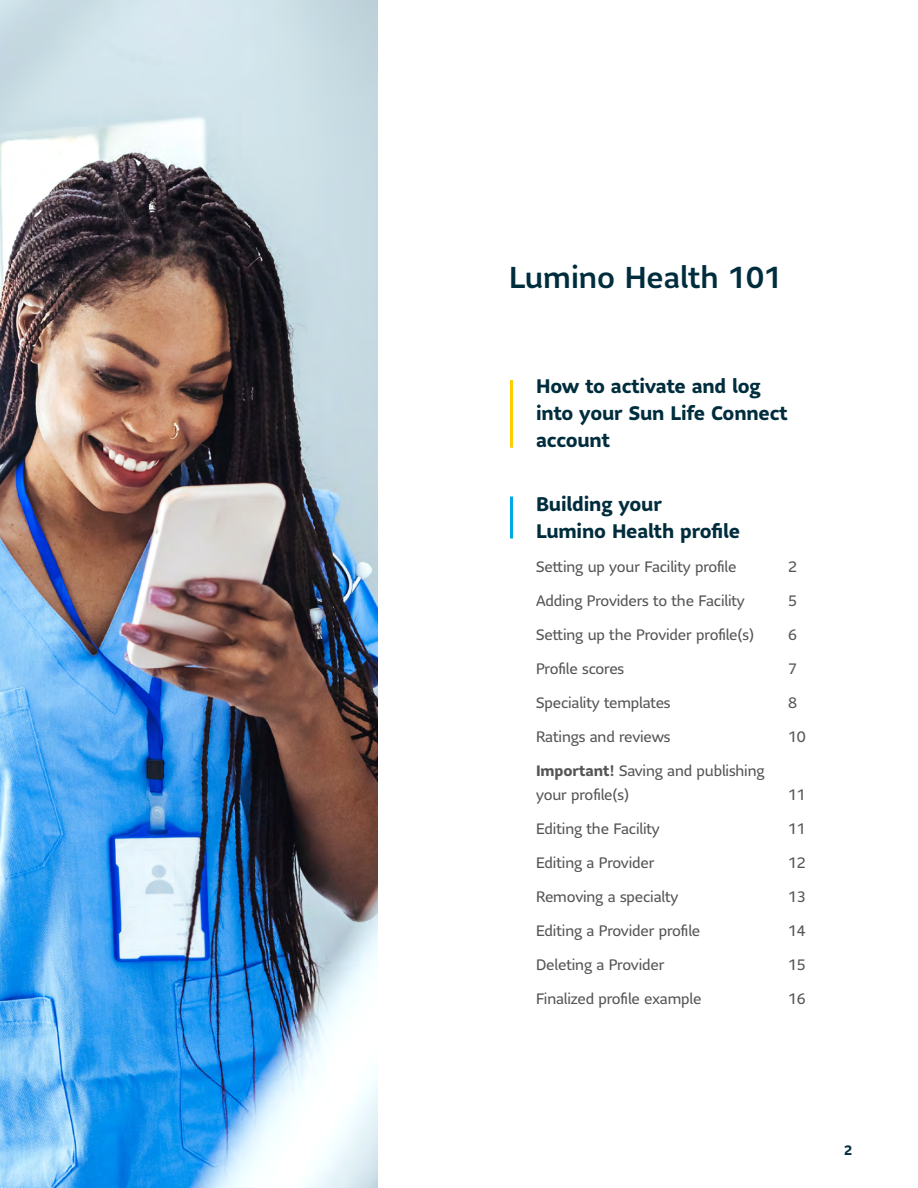
<style>
.page{position:relative;width:918px;height:1188px;background:#fff}
.page>*{position:absolute;margin:0;border:0;box-sizing:border-box;transform-origin:0 0}
.Headings{font:500 30px "Sun Life Sans";color:#002d3d}
.Headings-2{font:700 19.5px/27px "Sun Life Sans";letter-spacing:-.01em;color:#002d3d}
.Headings-3{font:15px/24px "Sun Life Sans";letter-spacing:-.01em;color:#555}
.t1{font:700 13.5px "Sun Life Sans";color:#002d3d}
.s1{font-weight:700}
</style>
<div class="page">
<img style="left:0;top:0;width:378px;height:1188px">
<hr style="left:510px;top:496px;width:3px;height:42px;background:#00a8e5">
<hr style="left:510px;top:380px;width:3px;height:68px;background:#ffcb05">
<p class="Headings" style="left:509px;top:257px;width:275px">Lumino Health 101</p>
<p class="Headings-2" style="left:536px;top:373px;width:253px">How to activate and log into your Sun Life Connect account</p>
<p class="Headings-2" style="left:536px;top:491px;width:206px">Building your<br>Lumino Health profile</p>
<p class="Headings-3" style="left:536px;top:555px;width:202px">Setting up your Facility profile</p>
<p class="Headings-3" style="left:788px;top:555px;width:10px">2</p>
<p class="Headings-3" style="left:536px;top:589px;width:210px">Adding Providers to the Facility</p>
<p class="Headings-3" style="left:788px;top:589px;width:10px">5</p>
<p class="Headings-3" style="left:536px;top:623px;width:220px">Setting up the Provider profile(s)</p>
<p class="Headings-3" style="left:788px;top:623px;width:10px">6</p>
<p class="Headings-3" style="left:536px;top:657px;width:90px">Profile scores</p>
<p class="Headings-3" style="left:788px;top:657px;width:10px">7</p>
<p class="Headings-3" style="left:536px;top:691px;width:136px">Speciality templates</p>
<p class="Headings-3" style="left:788px;top:691px;width:10px">8</p>
<p class="Headings-3" style="left:536px;top:725px;width:136px">Ratings and reviews</p>
<p class="Headings-3" style="left:788px;top:725px;width:19px">10</p>
<p class="Headings-3" style="left:536px;top:759px;width:230px"><span class="s1">Important!</span> Saving and publishing your profile(s)</p>
<p class="Headings-3" style="left:788px;top:783px;width:19px">11</p>
<p class="Headings-3" style="left:536px;top:817px;width:125px">Editing the Facility</p>
<p class="Headings-3" style="left:788px;top:817px;width:19px">11</p>
<p class="Headings-3" style="left:536px;top:851px;width:120px">Editing a Provider</p>
<p class="Headings-3" style="left:788px;top:851px;width:19px">12</p>
<p class="Headings-3" style="left:536px;top:885px;width:144px">Removing a specialty</p>
<p class="Headings-3" style="left:788px;top:885px;width:19px">13</p>
<p class="Headings-3" style="left:536px;top:919px;width:166px">Editing a Provider profile</p>
<p class="Headings-3" style="left:788px;top:919px;width:19px">14</p>
<p class="Headings-3" style="left:536px;top:953px;width:130px">Deleting a Provider</p>
<p class="Headings-3" style="left:788px;top:953px;width:19px">15</p>
<p class="Headings-3" style="left:536px;top:987px;width:167px">Finalized profile example</p>
<p class="Headings-3" style="left:788px;top:987px;width:19px">16</p>
<p class="t1" style="left:844px;top:1141px;width:10px">2</p>
</div>
